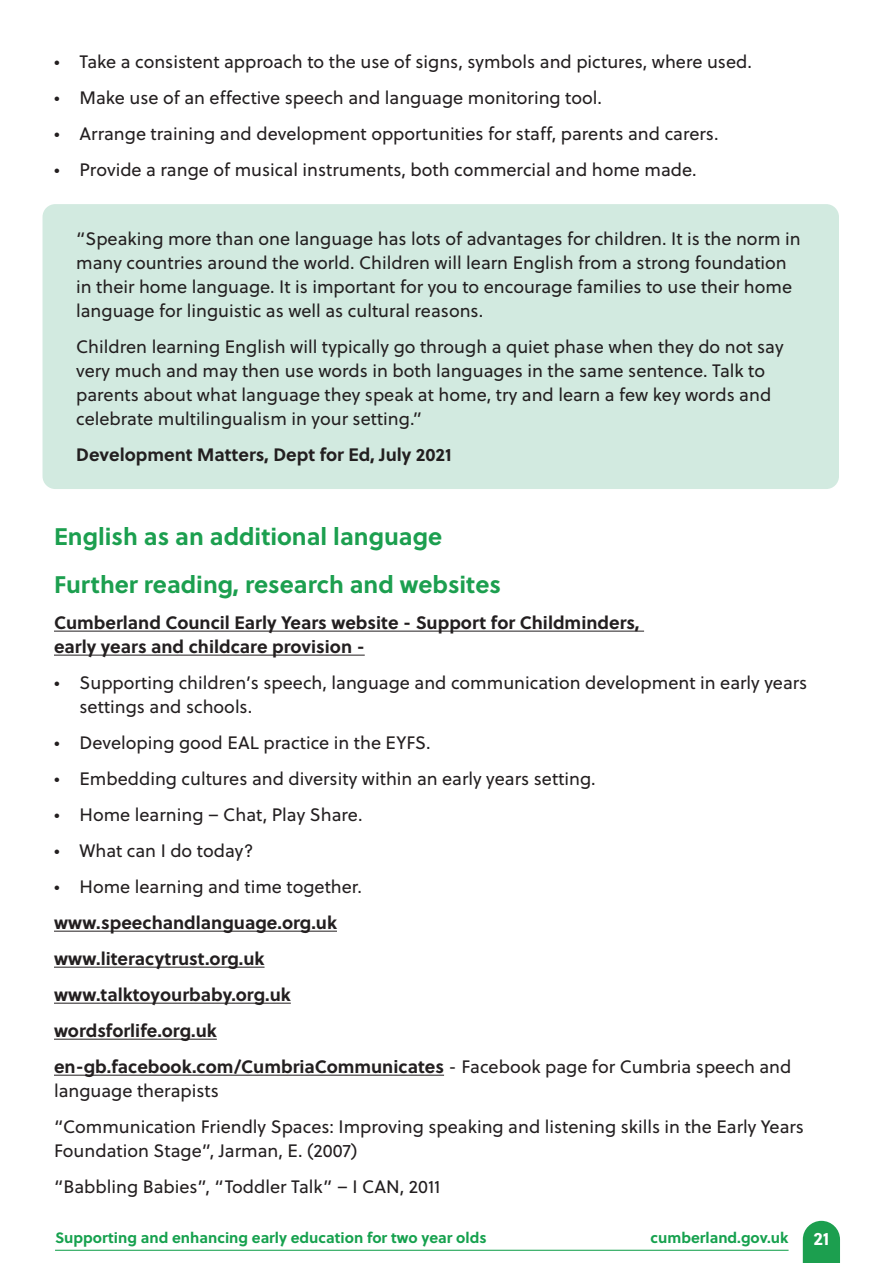
<style>
.page{position:relative;width:893px;height:1263px;background:#fff}
.page>*{position:absolute;margin:0;border:0;box-sizing:border-box;transform-origin:0 0}
.t1{font:700 24px "Soleil";color:#1c9f4f}
.t2{font:18px/24px "Soleil";color:#231f20}
.t3{font:700 18px/24px "Soleil";color:#231f20}
.t4{font:700 18px "Soleil";color:#fff}
.t5{font:700 15px "Soleil";color:#16a14e}
.s1{font-weight:700}
</style>
<div class="page">
<hr style="left:55px;top:1250px;width:734px;height:1px;background:#16a14e">
<svg style="left:803px;top:1221px;width:37px;height:42px;background:#30a75e"></svg>
<div style="left:43px;top:204px;width:796px;height:285px;background:#d2eae0;border-radius:13px"></div>
<hr style="left:54px;top:631px;width:590px;height:1px;background:#231f20">
<hr style="left:54px;top:655px;width:311px;height:1px;background:#231f20">
<hr style="left:54px;top:931px;width:283px;height:1px;background:#231f20">
<hr style="left:54px;top:967px;width:211px;height:1px;background:#231f20">
<hr style="left:54px;top:1003px;width:237px;height:1px;background:#231f20">
<hr style="left:54px;top:1039px;width:163px;height:1px;background:#231f20">
<hr style="left:54px;top:1075px;width:390px;height:1px;background:#231f20">
<p class="t2" style="left:54px;top:49px;width:699px">• Take a consistent approach to the use of signs, symbols and pictures, where used.</p>
<p class="t2" style="left:54px;top:85px;width:550px">• Make use of an effective speech and language monitoring tool.</p>
<p class="t2" style="left:54px;top:121px;width:666px">• Arrange training and development opportunities for staff, parents and carers.</p>
<p class="t2" style="left:54px;top:157px;width:644px">• Provide a range of musical instruments, both commercial and home made.</p>
<p class="t2" style="left:76px;top:226px;width:726px">“Speaking more than one language has lots of advantages for children. It is the norm in many countries around the world. Children will learn English from a strong foundation in their home language. It is important for you to encourage families to use their home language for linguistic as well as cultural reasons.</p>
<p class="t2" style="left:76px;top:334px;width:709px">Children learning English will typically go through a quiet phase when they do not say very much and may then use words in both languages in the same sentence. Talk to parents about what language they speak at home, try and learn a few key words and celebrate multilingualism in your setting.”</p>
<p class="t3" style="left:76px;top:442px;width:377px">Development Matters, Dept for Ed, July 2021</p>
<p class="t1" style="left:54px;top:518px;width:390px">English as an additional language</p>
<p class="t1" style="left:54px;top:566px;width:448px">Further reading, research and websites</p>
<p class="t3" style="left:54px;top:610px;width:587px">Cumberland Council Early Years website - Support for Childminders, early years and childcare provision -</p>
<p class="t2" style="left:80px;top:670px;width:729px;text-indent:-26px">• Supporting children’s speech, language and communication development in early years settings and schools.</p>
<p class="t2" style="left:54px;top:730px;width:378px">• Developing good EAL practice in the EYFS.</p>
<p class="t2" style="left:54px;top:766px;width:543px">• Embedding cultures and diversity within an early years setting.</p>
<p class="t2" style="left:54px;top:802px;width:310px">• Home learning – Chat, Play Share.</p>
<p class="t2" style="left:54px;top:838px;width:201px">• What can I do today?</p>
<p class="t2" style="left:54px;top:874px;width:309px">• Home learning and time together.</p>
<p class="t3" style="left:54px;top:910px;width:284px">www.speechandlanguage.org.uk</p>
<p class="t3" style="left:54px;top:946px;width:212px">www.literacytrust.org.uk</p>
<p class="t3" style="left:54px;top:982px;width:238px">www.talktoyourbaby.org.uk</p>
<p class="t3" style="left:54px;top:1018px;width:164px">wordsforlife.org.uk</p>
<p class="t2" style="left:54px;top:1054px;width:739px"><span class="s1">en-gb.facebook.com/CumbriaCommunicates</span> - Facebook page for Cumbria speech and language therapists</p>
<p class="t2" style="left:54px;top:1114px;width:751px">“Communication Friendly Spaces: Improving speaking and listening skills in the Early Years<br>Foundation Stage”, Jarman, E. (2007)</p>
<p class="t2" style="left:54px;top:1174px;width:388px">“Babbling Babies”, “Toddler Talk” – I CAN, 2011</p>
<p class="t5" style="left:55px;top:1226px;width:433px">Supporting and enhancing early education for two year olds</p>
<p class="t5" style="left:651px;top:1226px;width:139px">cumberland.gov.uk</p>
<p class="t4" style="left:813px;top:1225px;width:17px">21</p>
</div>
